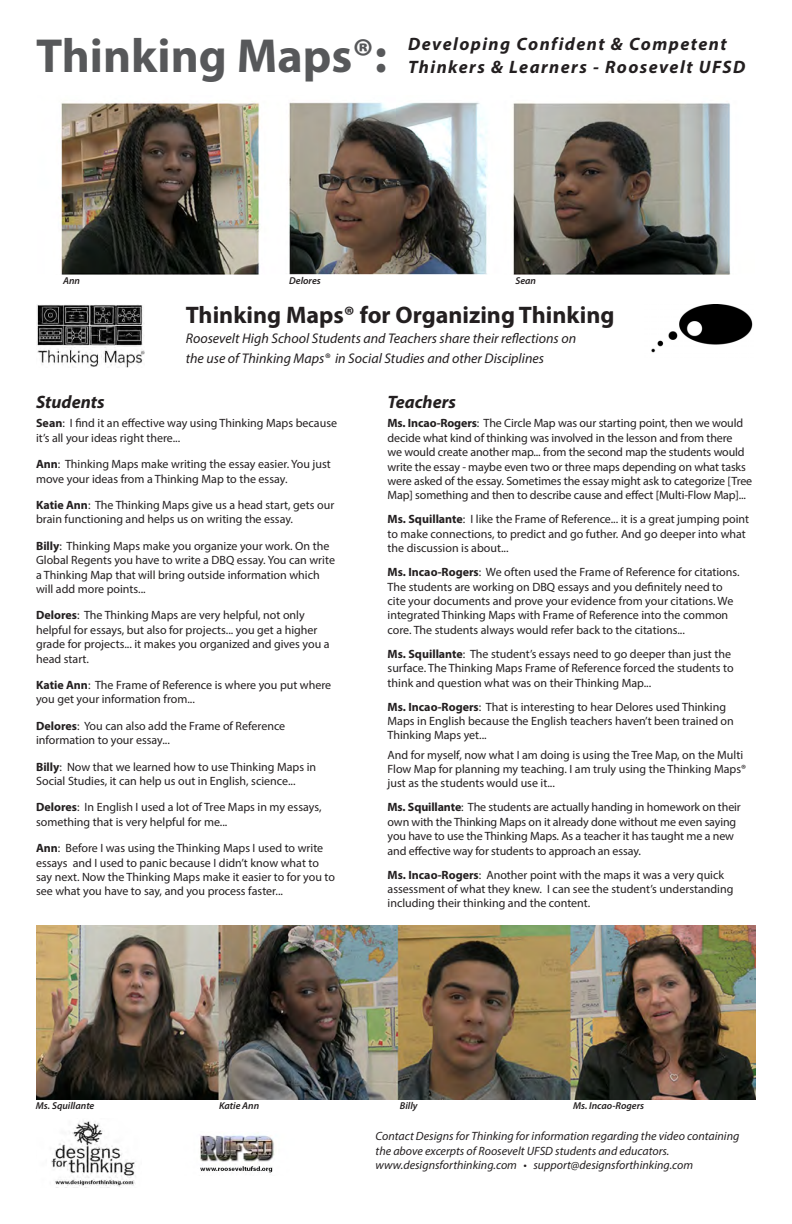
<style>
.page{position:relative;width:792px;height:1224px;background:#fff}
.page>*{position:absolute;margin:0;border:0;box-sizing:border-box;transform-origin:0 0}
.t1{font:700 48px "Myriad Pro";color:#57585a}
.t2{font:700 24px "Myriad Pro";color:#231f20}
.t3{font:italic 700 18px "Myriad Pro";letter-spacing:.08em;color:#231f20}
.t4{font:italic 700 18px "Myriad Pro";color:#231f20}
.t5{font:italic 14px "Myriad Pro";color:#231f20}
.t6{font:12px/14.4px "Myriad Pro";color:#231f20}
.t7{font:italic 12px/14.4px "Myriad Pro";color:#231f20}
.t8{font:italic 600 10px "Myriad Pro";color:#231f20}
.s1{font-weight:700}
</style>
<div class="page">
<img style="left:200px;top:1134px;width:75px;height:39px">
<img style="left:51px;top:1121px;width:85px;height:67px">
<img style="left:36px;top:305px;width:109px;height:62px">
<img style="left:651px;top:305px;width:102px;height:48px">
<img style="left:36px;top:926px;width:720px;height:174px">
<img style="left:61px;top:101px;width:670px;height:174px">
<p class="t1" style="left:36px;top:25px;width:352px">Thinking Maps®:</p>
<p class="t3" style="left:408px;top:32px;width:320px">Developing Confident &amp; Competent</p>
<p class="t3" style="left:408px;top:55px;width:339px">Thinkers &amp; Learners - Roosevelt UFSD</p>
<p class="t8" style="left:63px;top:274px;width:19px">Ann</p>
<p class="t8" style="left:289px;top:274px;width:33px">Delores</p>
<p class="t8" style="left:515px;top:274px;width:22px">Sean</p>
<p class="t2" style="left:186px;top:299px;width:430px">Thinking Maps® for Organizing Thinking</p>
<p class="t5" style="left:186px;top:329px;width:392px">Roosevelt High School Students and Teachers share their reflections on</p>
<p class="t5" style="left:186px;top:349px;width:360px">the use of Thinking Maps® in Social Studies and other Disciplines</p>
<p class="t4" style="left:36px;top:390px;width:70px">Students</p>
<p class="t6" style="left:36px;top:416px;width:303px"><span class="s1">Sean</span>: I find it an effective way using Thinking Maps because it’s all your ideas right there...</p>
<p class="t6" style="left:36px;top:457px;width:296px"><span class="s1">Ann</span>: Thinking Maps make writing the essay easier. You just move your ideas from a Thinking Map to the essay.</p>
<p class="t6" style="left:36px;top:498px;width:300px"><span class="s1">Katie Ann</span>: The Thinking Maps give us a head start, gets our brain functioning and helps us on writing the essay.</p>
<p class="t6" style="left:36px;top:538px;width:300px"><span class="s1">Billy</span>: Thinking Maps make you organize your work. On the Global Regents you have to write a DBQ essay. You can write a Thinking Map that will bring outside information which will add more points...</p>
<p class="t6" style="left:36px;top:608px;width:295px"><span class="s1">Delores</span>: The Thinking Maps are very helpful, not only helpful for essays, but also for projects... you get a higher grade for projects... it makes you organized and gives you a head start.</p>
<p class="t6" style="left:36px;top:678px;width:297px"><span class="s1">Katie Ann</span>: The Frame of Reference is where you put where you get your information from...</p>
<p class="t6" style="left:36px;top:718px;width:251px"><span class="s1">Delores</span>: You can also add the Frame of Reference information to your essay...</p>
<p class="t6" style="left:36px;top:759px;width:282px"><span class="s1">Billy</span>: Now that we learned how to use Thinking Maps in<br>Social Studies, it can help us out in English, science...</p>
<p class="t6" style="left:36px;top:800px;width:287px"><span class="s1">Delores</span>: In English I used a lot of Tree Maps in my essays, something that is very helpful for me...</p>
<p class="t6" style="left:36px;top:841px;width:300px"><span class="s1">Ann</span>: Before I was using the Thinking Maps I used to write essays and I used to panic because I didn’t know what to say next. Now the Thinking Maps make it easier to for you to see what you have to say, and you process faster...</p>
<p class="t4" style="left:388px;top:390px;width:70px">Teachers</p>
<p class="t6" style="left:388px;top:416px;width:366px"><span class="s1">Ms. Incao-Rogers</span>: The Circle Map was our starting point, then we would decide what kind of thinking was involved in the lesson and from there<br>we would create another map... from the second map the students would write the essay - maybe even two or three maps depending on what tasks were asked of the essay. Sometimes the essay might ask to categorize [Tree Map] something and then to describe cause and effect [Multi-Flow Map]...</p>
<p class="t6" style="left:388px;top:512px;width:363px"><span class="s1">Ms. Squillante</span>: I like the Frame of Reference... it is a great jumping point to make connections, to predict and go futher. And go deeper into what the discussion is about...</p>
<p class="t6" style="left:388px;top:565px;width:353px"><span class="s1">Ms. Incao-Rogers</span>: We often used the Frame of Reference for citations.<br>The students are working on DBQ essays and you definitely need to cite your documents and prove your evidence from your citations. We integrated Thinking Maps with Frame of Reference into the common core. The students always would refer back to the citations...</p>
<p class="t6" style="left:388px;top:646px;width:348px"><span class="s1">Ms. Squillante</span>: The student’s essays need to go deeper than just the surface. The Thinking Maps Frame of Reference forced the students to think and question what was on their Thinking Map...</p>
<p class="t6" style="left:388px;top:699px;width:348px"><span class="s1">Ms. Incao-Rogers</span>: That is interesting to hear Delores used Thinking<br>Maps in English because the English teachers haven’t been trained on<br>Thinking Maps yet...</p>
<p class="t6" style="left:388px;top:747px;width:360px">And for myself, now what I am doing is using the Tree Map, on the Multi<br>Flow Map for planning my teaching. I am truly using the Thinking Maps® just as the students would use it...</p>
<p class="t6" style="left:388px;top:800px;width:355px"><span class="s1">Ms. Squillante</span>: The students are actually handing in homework on their own with the Thinking Maps on it already done without me even saying you have to use the Thinking Maps. As a teacher it has taught me a new and effective way for students to approach an essay.</p>
<p class="t6" style="left:388px;top:867px;width:347px"><span class="s1">Ms. Incao-Rogers</span>: Another point with the maps it was a very quick assessment of what they knew. I can see the student’s understanding including their thinking and the content.</p>
<p class="t8" style="left:36px;top:1100px;width:60px">Ms. Squillante</p>
<p class="t8" style="left:219px;top:1100px;width:42px">Katie Ann</p>
<p class="t8" style="left:400px;top:1100px;width:19px">Billy</p>
<p class="t8" style="left:573px;top:1100px;width:73px">Ms. Incao-Rogers</p>
<p class="t7" style="left:376px;top:1129px;width:365px">Contact Designs for Thinking for information regarding the video containing the above excerpts of Roosevelt UFSD students and educators.</p>
<p class="t7" style="left:376px;top:1158px;width:319px">www.designsforthinking.com • support@designsforthinking.com</p>
</div>
